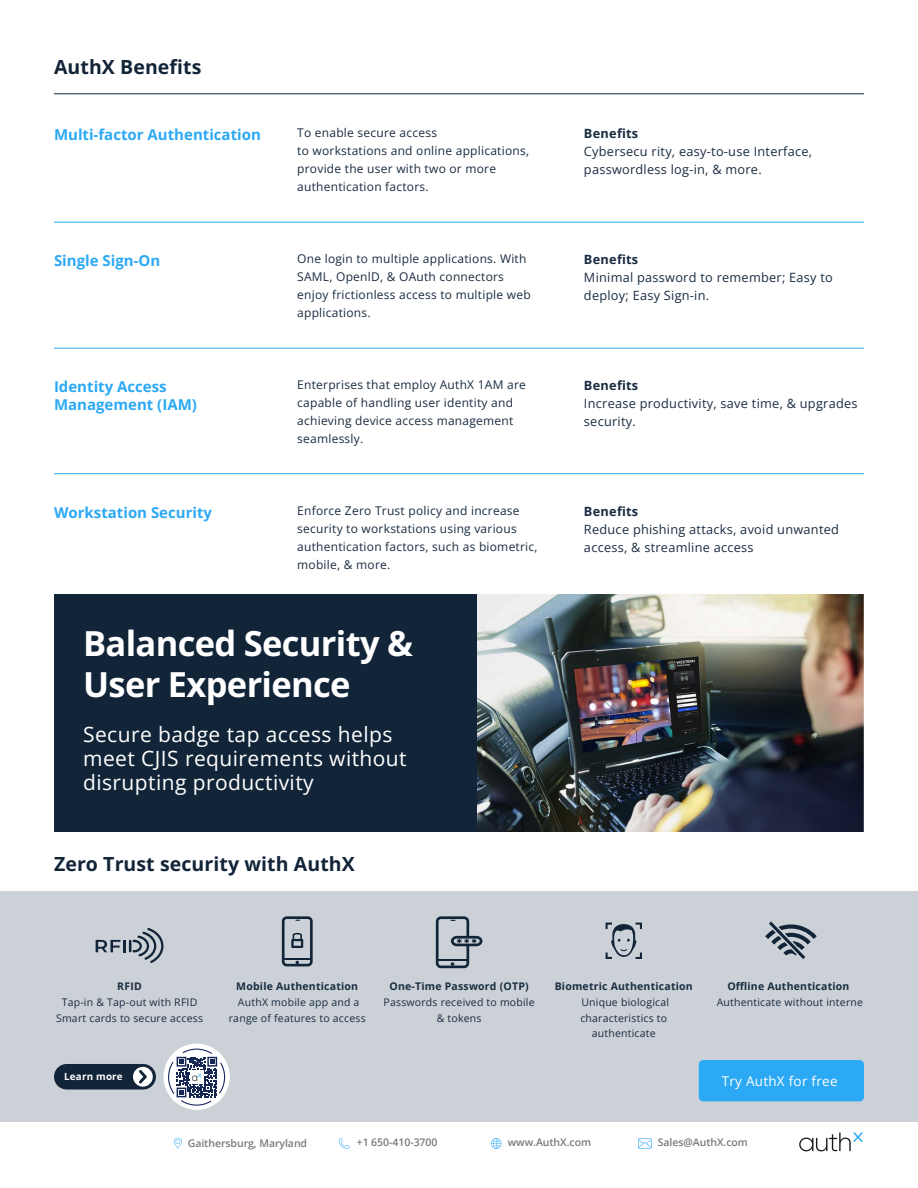
<style>
.page{position:relative;width:918px;height:1188px;background:#fff}
.page>*{position:absolute;margin:0;border:0;box-sizing:border-box;transform-origin:0 0}
.t1{font:700 34.5px/41.4px "Open Sans";letter-spacing:-.02em;color:#fff}
.t2{font:21px/24px "Open Sans";letter-spacing:.02em;color:#fff}
.t3{font:700 19.5px "Open Sans";letter-spacing:.005em;color:#122438}
.t4{font:700 15px/18px "Open Sans";color:#2ca9f5}
.t5{font:13.5px "Open Sans";letter-spacing:.02em;color:#fff}
.t6{font:12.75px/18px "Open Sans";letter-spacing:.02em;color:#1a2c41}
.t7{font:700 12.75px "Open Sans";letter-spacing:.02em;color:#1a2c41}
.t8{font:12px/18px "Open Sans";letter-spacing:.02em;color:#1a2c41}
.t9{font:10.5px/15.8px "Open Sans";letter-spacing:.02em;color:#1a2c41;text-align:center}
.t10{font:700 10.5px "Open Sans";letter-spacing:.02em;color:#1a2c41}
.t11{font:600 10.5px "Open Sans";letter-spacing:-.005em;color:#77797c}
.t12{font:700 9.9px "Open Sans";letter-spacing:.02em;color:#fff}
</style>
<div class="page">
<svg style="left:799px;top:1133px;width:64px;height:19px"></svg>
<svg style="left:491px;top:1138px;width:11px;height:11px"></svg>
<svg style="left:638px;top:1138px;width:14px;height:11px"></svg>
<svg style="left:339px;top:1138px;width:10px;height:11px"></svg>
<svg style="left:174px;top:1138px;width:8px;height:10px"></svg>
<div style="left:0;top:891px;width:918px;height:230px;background:#cbd1d6"></div>
<hr style="left:54px;top:222px;width:810px;height:1px;background:#2ca9f5">
<hr style="left:54px;top:348px;width:810px;height:1px;background:#2ca9f5">
<hr style="left:54px;top:473px;width:810px;height:1px;background:#2ca9f5">
<div style="left:699px;top:1060px;width:165px;height:41px;background:#2ca9f5;border-radius:4px"></div>
<hr style="left:54px;top:93px;width:810px;height:1px;background:#122438">
<svg style="left:96px;top:928px;width:68px;height:35px"></svg>
<svg style="left:765px;top:927px;width:52px;height:18px"></svg>
<svg style="left:769px;top:922px;width:36px;height:37px"></svg>
<svg style="left:606px;top:923px;width:36px;height:36px"></svg>
<div style="left:54px;top:1064px;width:102px;height:26px;background:#122438;border-radius:13px"></div>
<div style="left:133px;top:1067px;width:20px;height:20px;background:#fff;border-radius:50%"></div>
<svg style="left:139px;top:1070px;width:8px;height:14px"></svg>
<div style="left:282px;top:916px;width:31px;height:50px;border:3px solid #122438;border-radius:4px"></div>
<hr style="left:283px;top:958px;width:29px;height:2px;background:#122438">
<svg style="left:291px;top:933px;width:12px;height:15px"></svg>
<div style="left:436px;top:916px;width:33px;height:52px;border:3px solid #122438;border-radius:4px"></div>
<hr style="left:437px;top:960px;width:31px;height:1px;background:#122438">
<svg style="left:451px;top:962px;width:3px;height:4px"></svg>
<svg style="left:451px;top:935px;width:32px;height:13px"></svg>
<img style="left:476px;top:594px;width:388px;height:238px">
<div style="left:54px;top:594px;width:422px;height:238px;background:#122438"></div>
<div style="left:164px;top:1044px;width:66px;height:66px;background:#fff;border-radius:50%"></div>
<svg style="left:167px;top:1048px;width:59px;height:58px"></svg>
<h3 class="t3" style="left:54px;top:53px;width:149px">AuthX Benefits</h3>
<p class="t4" style="left:54px;top:125px;width:208px">Multi-factor Authentication</p>
<p class="t8" style="left:297px;top:123px;width:233px">To enable secure access<br>to workstations and online applications, provide the user with two or more authentication factors.</p>
<p class="t4" style="left:54px;top:251px;width:108px">Single Sign-On</p>
<p class="t8" style="left:297px;top:249px;width:235px">One login to multiple applications. With SAML, OpenlD, &amp; OAuth connectors enjoy frictionless access to multiple web applications.</p>
<p class="t4" style="left:54px;top:377px;width:144px">Identity Access<br>Management (IAM)</p>
<p class="t8" style="left:297px;top:375px;width:230px">Enterprises that employ AuthX 1AM are capable of handling user identity and achieving device access management seamlessly.</p>
<p class="t4" style="left:54px;top:503px;width:160px">Workstation Security</p>
<p class="t8" style="left:297px;top:501px;width:242px">Enforce Zero Trust policy and increase security to workstations using various authentication factors, such as biometric, mobile, &amp; more.</p>
<h1 class="t1" style="left:83px;top:622px;width:331px">Balanced Security &amp;<br>User Experience</h1>
<h2 class="t2" style="left:83px;top:722px;width:325px">Secure badge tap access helps meet CJIS requirements without disrupting productivity</h2>
<h3 class="t3" style="left:54px;top:851px;width:302px">Zero Trust security with AuthX</h3>
<p class="t7" style="left:584px;top:124px;width:56px">Benefits</p>
<p class="t6" style="left:584px;top:142px;width:230px">Cybersecu rity, easy-to-use Interface, passwordless log-in, &amp; more.</p>
<p class="t7" style="left:584px;top:250px;width:56px">Benefits</p>
<p class="t6" style="left:584px;top:268px;width:250px">Minimal password to remember; Easy to deploy; Easy Sign-in.</p>
<p class="t7" style="left:584px;top:376px;width:56px">Benefits</p>
<p class="t6" style="left:584px;top:394px;width:275px">Increase productivity, save time, &amp; upgrades security.</p>
<p class="t7" style="left:584px;top:502px;width:56px">Benefits</p>
<p class="t6" style="left:584px;top:520px;width:257px">Reduce phishing attacks, avoid unwanted access, &amp; streamline access</p>
<p class="t10" style="left:117px;top:979px;width:26px">RFID</p>
<p class="t9" style="left:56px;top:994px;width:148px">Tap-in &amp; Tap-out with RFID<br>Smart cards to secure access</p>
<p class="t12" style="left:64px;top:1069px;width:60px">Learn more</p>
<p class="t10" style="left:236px;top:979px;width:123px">Mobile Authentication</p>
<p class="t9" style="left:229px;top:994px;width:138px">AuthX mobile app and a range of features to access</p>
<p class="t10" style="left:390px;top:979px;width:141px">One-Time Password (OTP)</p>
<p class="t9" style="left:384px;top:994px;width:153px">Passwords received to mobile &amp; tokens</p>
<p class="t10" style="left:555px;top:979px;width:140px">Biometric Authentication</p>
<p class="t9" style="left:580px;top:994px;width:90px">Unique biological characteristics to authenticate</p>
<p class="t10" style="left:727px;top:979px;width:124px">Offline Authentication</p>
<p class="t9" style="left:717px;top:994px;width:148px">Authenticate without interne</p>
<p class="t5" style="left:722px;top:1072px;width:117px">Try AuthX for free</p>
<p class="t11" style="left:188px;top:1136px;width:121px">Gaithersburg, Maryland</p>
<p class="t11" style="left:357px;top:1135px;width:82px">+1 650-410-3700</p>
<p class="t11" style="left:508px;top:1135px;width:85px">www.AuthX.com</p>
<p class="t11" style="left:658px;top:1135px;width:92px">Sales@AuthX.com</p>
</div>
